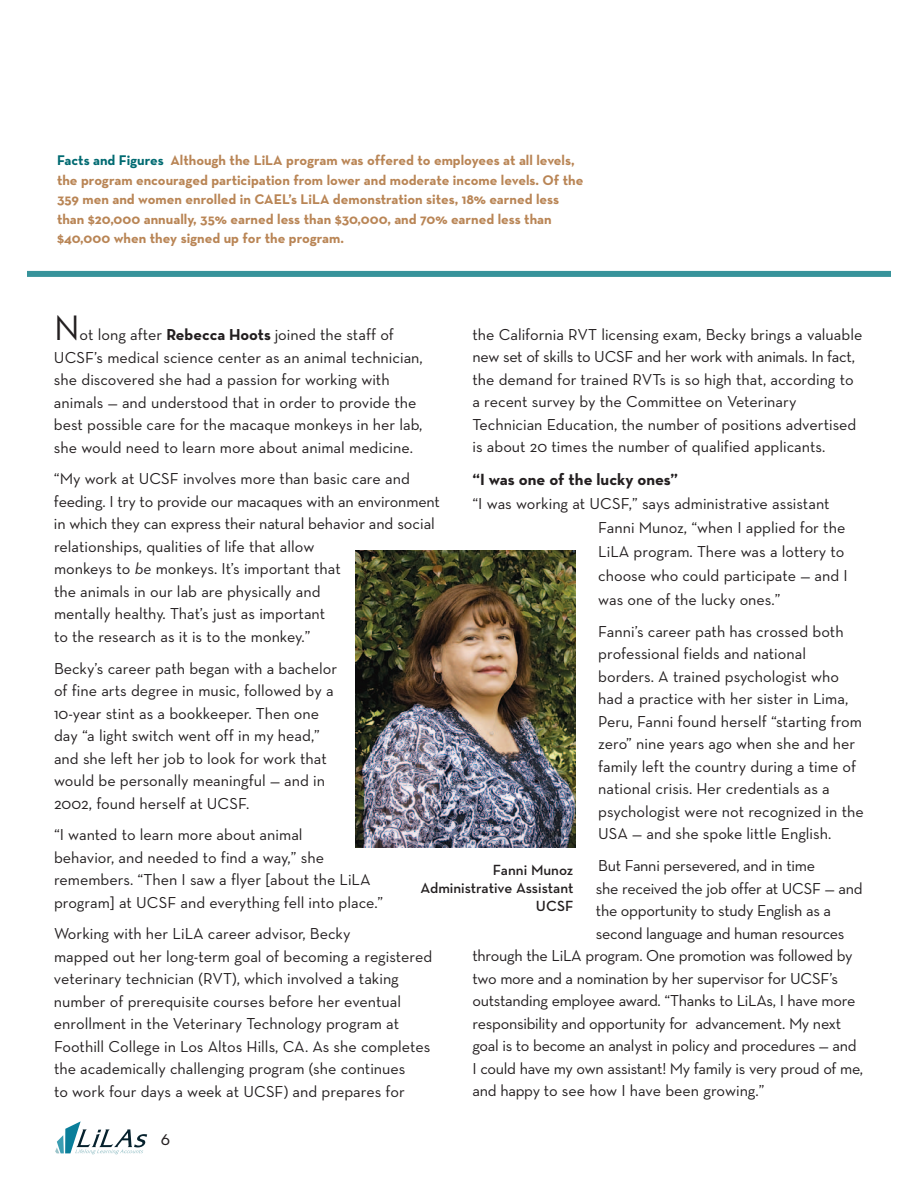
<style>
.page{position:relative;width:918px;height:1188px;background:#fff}
.page>*{position:absolute;margin:0;border:0;box-sizing:border-box;transform-origin:0 0}
.t1{font:36px "Neutraface Text";color:#231f20}
.t2{font:500 21px "Neutraface Display";color:#231f20}
.t3{font:700 16.5px "Neutraface Text";color:#231f20}
.t4{font:16.2px/22.5px "Neutraface Text";color:#231f20}
.t5{font:16.2px "Neutraface Text";letter-spacing:-.02em;color:#231f20}
.t6{font:600 15px/18px "Neutraface Text";color:#231f20;text-align:right}
.t7{font:700 14.25px/19.5px "Neutraface Text";color:#b98555}
.s1{color:#006a71}
.s2{font-weight:700}
.s3{font-style:italic}
</style>
<div class="page">
<div style="left:27px;top:271px;width:864px;height:6px;background:#37939b"></div>
<svg style="left:55px;top:1121px;width:92px;height:33px"></svg>
<img style="left:356px;top:550px;width:220px;height:297px">
<p class="t7" style="left:57px;top:151px;width:528px"><span class="s1">Facts and Figures</span> Although the LiLA program was offered to employees at all levels, the program encouraged participation from lower and moderate income levels. Of the 359 men and women enrolled in CAEL’s LiLA demonstration sites, 18% earned less than $20,000 annually, 35% earned less than $30,000, and 70% earned less than $40,000 when they signed up for the program.</p>
<h1 class="t1" style="left:54px;top:307px;width:27px">N</h1>
<p class="t4" style="left:473px;top:323px;width:391px">the California RVT licensing exam, Becky brings a valuable new set of skills to UCSF and her work with animals. In fact, the demand for trained RVTs is so high that, according to a recent survey by the Committee on Veterinary Technician Education, the number of positions advertised is about 20 times the number of qualified applicants.</p>
<p class="t3" style="left:472px;top:470px;width:207px">“I was one of the lucky ones”</p>
<p class="t4" style="left:598px;top:492px;width:251px;line-height:24px;text-indent:-126px">“I was working at UCSF,” says administrative assistant Fanni Munoz, “when I applied for the LiLA program. There was a lottery to choose who could participate — and I was one of the lucky ones.”</p>
<p class="t4" style="left:598px;top:620px;width:267px">Fanni’s career path has crossed both professional fields and national borders. A trained psychologist who had a practice with her sister in Lima, Peru, Fanni found herself “starting from zero” nine years ago when she and her family left the country during a time of national crisis. Her credentials as a psychologist were not recognized in the USA — and she spoke little English.</p>
<p class="t5" style="left:598px;top:856px;width:218px">But Fanni persevered, and in time</p>
<p class="t5" style="left:596px;top:879px;width:268px">she received the job offer at UCSF — and</p>
<p class="t5" style="left:596px;top:901px;width:237px">the opportunity to study English as a</p>
<p class="t5" style="left:596px;top:924px;width:250px">second language and human resources</p>
<p class="t5" style="left:472px;top:946px;width:382px">through the LiLA program. One promotion was followed by</p>
<p class="t5" style="left:472px;top:969px;width:367px">two more and a nomination by her supervisor for UCSF’s</p>
<p class="t5" style="left:472px;top:991px;width:385px">outstanding employee award. “Thanks to LiLAs, I have more</p>
<p class="t5" style="left:472px;top:1014px;width:370px">responsibility and opportunity for advancement. My next</p>
<p class="t5" style="left:472px;top:1036px;width:386px">goal is to become an analyst in policy and procedures — and</p>
<p class="t5" style="left:472px;top:1059px;width:392px">I could have my own assistant! My family is very proud of me,</p>
<p class="t4" style="left:472px;top:1079px;width:293px">and happy to see how I have been growing.”</p>
<p class="t4" style="left:54px;top:323px;width:370px;text-indent:26px">ot long after <span class="s2">Rebecca Hoots</span> joined the staff of UCSF’s medical science center as an animal technician, she discovered she had a passion for working with animals — and understood that in order to provide the best possible care for the macaque monkeys in her lab, she would need to learn more about animal medicine.</p>
<p class="t4" style="left:54px;top:468px;width:387px">“My work at UCSF involves more than basic care and feeding. I try to provide our macaques with an environment in which they can express their natural behavior and social relationships, qualities of life that allow<br>monkeys to <span class="s3">be</span> monkeys. It’s important that<br>the animals in our lab are physically and<br>mentally healthy. That’s just as important<br>to the research as it is to the monkey.”</p>
<p class="t4" style="left:54px;top:657px;width:285px">Becky’s career path began with a bachelor of fine arts degree in music, followed by a 10-year stint as a bookkeeper. Then one day “a light switch went off in my head,” and she left her job to look for work that would be personally meaningful — and in 2002, found herself at UCSF.</p>
<p class="t4" style="left:54px;top:823px;width:331px">“I wanted to learn more about animal<br>behavior, and needed to find a way,” she remembers. “Then I saw a flyer [about the LiLA program] at UCSF and everything fell into place.”</p>
<p class="t4" style="left:54px;top:923px;width:380px">Working with her LiLA career advisor, Becky<br>mapped out her long-term goal of becoming a registered veterinary technician (RVT), which involved a taking number of prerequisite courses before her eventual enrollment in the Veterinary Technology program at Foothill College in Los Altos Hills, CA. As she completes the academically challenging program (she continues<br>to work four days a week at UCSF) and prepares for</p>
<p class="t6" style="left:421px;top:861px;width:154px">Fanni Munoz<br>Administrative Assistant<br>UCSF</p>
<p class="t2" style="left:161px;top:1125px;width:11px">6</p>
</div>
